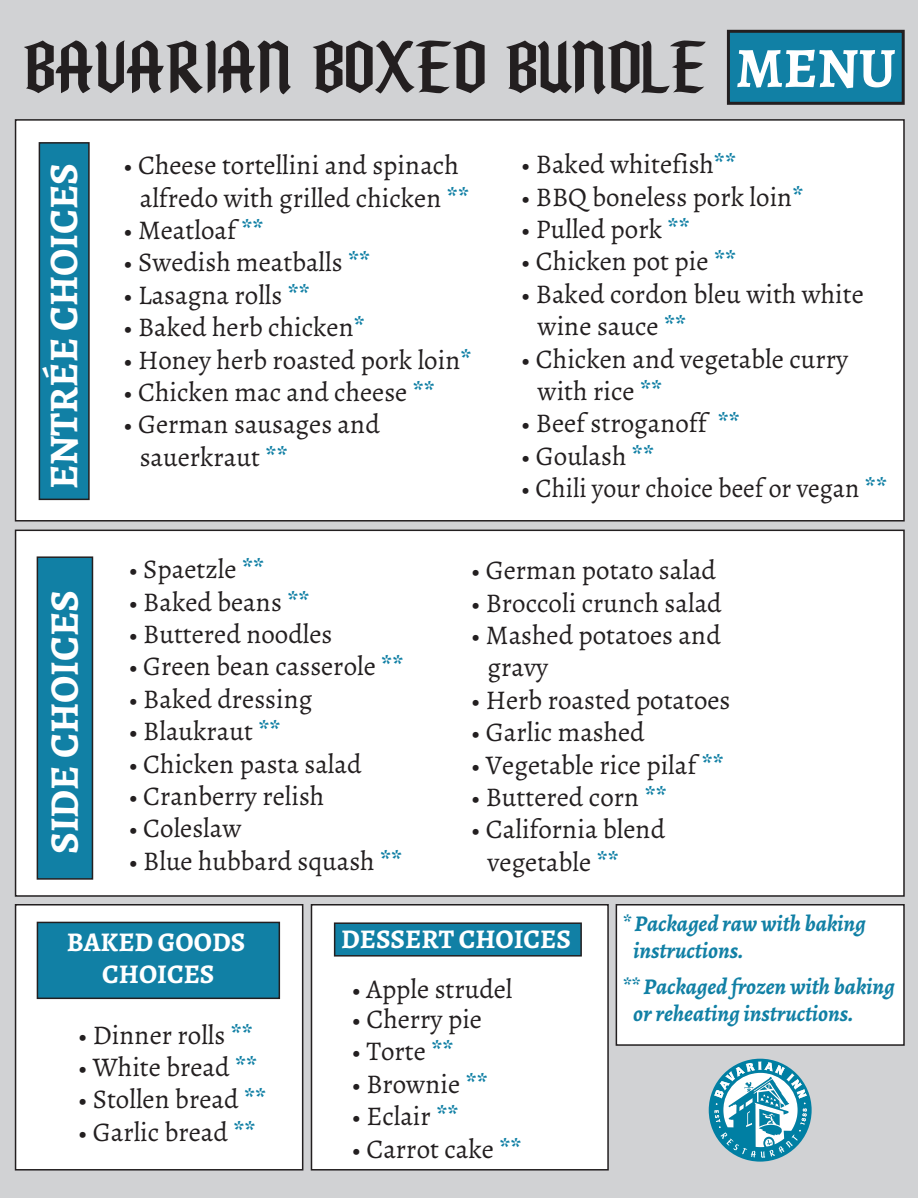
<style>
.page{position:relative;width:918px;height:1198px;background:#d1d2d4}
.page>*{position:absolute;margin:0;border:0;box-sizing:border-box;transform-origin:0 0}
.t1{font:82.5px "Bavaria";color:#231f20}
.t2{font:700 40.5px "Alegreya";color:#fff}
.t3{font:27px/32.4px "Alegreya";color:#231f20}
.t4{font:700 27px/32.4px "Alegreya";color:#fff;text-align:center}
.t5{font:italic 700 22.5px/27px "Alegreya";color:#1180a5}
.s1{font-family:"Alegreya";font-weight:700;font-size:56.7px;color:#fff}
.s2{font-weight:700;color:#1180a5}
</style>
<div class="page">
<div style="left:727px;top:30px;width:178px;height:75px;background:#1180a5;border:3px solid #231f20"></div>
<svg style="left:709px;top:1058px;width:103px;height:103px"></svg>
<div style="left:15px;top:529px;width:890px;height:367px;background:#fff;border:2px solid #231f20"></div>
<div style="left:37px;top:556px;width:56px;height:323px;background:#1180a5;border:2px solid #231f20"></div>
<div style="left:15px;top:904px;width:288px;height:266px;background:#fff;border:2px solid #231f20"></div>
<div style="left:37px;top:921px;width:243px;height:78px;background:#1180a5;border:2px solid #231f20"></div>
<div style="left:311px;top:904px;width:298px;height:266px;background:#fff;border:2px solid #231f20"></div>
<div style="left:334px;top:922px;width:248px;height:34px;background:#1180a5;border:2px solid #231f20"></div>
<div style="left:15px;top:119px;width:890px;height:402px;background:#fff;border:2px solid #231f20"></div>
<div style="left:39px;top:142px;width:51px;height:358px;background:#1180a5;border:2px solid #231f20"></div>
<div style="left:616px;top:904px;width:289px;height:141px;background:#fff;border:2px solid #231f20"></div>
<h1 class="t1" style="left:24px;top:30px;width:874px">BAVARIAN BOXED BUNDLE <span class="s1">MENU</span></h1>
<h2 class="t2" style="left:38px;top:489px;width:328px;rotate:-90deg">ENTRÉE CHOICES</h2>
<h2 class="t2" style="left:38px;top:854px;width:266px;rotate:-90deg">SIDE CHOICES</h2>
<p class="t3" style="left:140px;top:149px;width:331px;text-indent:-16px">• Cheese tortellini and spinach alfredo with grilled chicken <span class="s2">**</span></p>
<p class="t3" style="left:123px;top:214px;width:142px">• Meatloaf <span class="s2">**</span></p>
<p class="t3" style="left:123px;top:246px;width:248px">• Swedish meatballs <span class="s2">**</span></p>
<p class="t3" style="left:123px;top:279px;width:188px">• Lasagna rolls <span class="s2">**</span></p>
<p class="t3" style="left:123px;top:311px;width:243px">• Baked herb chicken<span class="s2">*</span></p>
<p class="t3" style="left:123px;top:343px;width:350px">• Honey herb roasted pork loin<span class="s2">*</span></p>
<p class="t3" style="left:123px;top:376px;width:313px">• Chicken mac and cheese <span class="s2">**</span></p>
<p class="t3" style="left:140px;top:408px;width:242px;text-indent:-16px">• German sausages and sauerkraut <span class="s2">**</span></p>
<p class="t3" style="left:521px;top:148px;width:216px">• Baked whitefish<span class="s2">**</span></p>
<p class="t3" style="left:521px;top:180px;width:284px">• BBQ boneless pork loin<span class="s2">*</span></p>
<p class="t3" style="left:521px;top:213px;width:170px">• Pulled pork <span class="s2">**</span></p>
<p class="t3" style="left:521px;top:245px;width:216px">• Chicken pot pie <span class="s2">**</span></p>
<p class="t3" style="left:538px;top:278px;width:328px;text-indent:-16px">• Baked cordon bleu with white wine sauce <span class="s2">**</span></p>
<p class="t3" style="left:538px;top:342px;width:312px;text-indent:-16px">• Chicken and vegetable curry with rice <span class="s2">**</span></p>
<p class="t3" style="left:521px;top:407px;width:220px">• Beef stroganoff <span class="s2">**</span></p>
<p class="t3" style="left:521px;top:440px;width:134px">• Goulash <span class="s2">**</span></p>
<p class="t3" style="left:521px;top:472px;width:367px">• Chili your choice beef or vegan <span class="s2">**</span></p>
<p class="t3" style="left:129px;top:553px;width:137px">• Spaetzle <span class="s2">**</span></p>
<p class="t3" style="left:129px;top:585px;width:182px">• Baked beans <span class="s2">**</span></p>
<p class="t3" style="left:129px;top:618px;width:205px">• Buttered noodles</p>
<p class="t3" style="left:129px;top:650px;width:276px">• Green bean casserole <span class="s2">**</span></p>
<p class="t3" style="left:129px;top:683px;width:185px">• Baked dressing</p>
<p class="t3" style="left:129px;top:715px;width:154px">• Blaukraut <span class="s2">**</span></p>
<p class="t3" style="left:129px;top:747px;width:234px">• Chicken pasta salad</p>
<p class="t3" style="left:129px;top:780px;width:197px">• Cranberry relish</p>
<p class="t3" style="left:129px;top:812px;width:114px">• Coleslaw</p>
<p class="t3" style="left:129px;top:845px;width:275px">• Blue hubbard squash <span class="s2">**</span></p>
<p class="t3" style="left:471px;top:554px;width:246px">• German potato salad</p>
<p class="t3" style="left:471px;top:586px;width:252px">• Broccoli crunch salad</p>
<p class="t3" style="left:488px;top:619px;width:235px;text-indent:-16px">• Mashed potatoes and gravy</p>
<p class="t3" style="left:471px;top:684px;width:261px">• Herb roasted potatoes</p>
<p class="t3" style="left:471px;top:716px;width:175px">• Garlic mashed</p>
<p class="t3" style="left:471px;top:748px;width:254px">• Vegetable rice pilaf <span class="s2">**</span></p>
<p class="t3" style="left:471px;top:781px;width:197px">• Buttered corn <span class="s2">**</span></p>
<p class="t3" style="left:488px;top:813px;width:179px;text-indent:-16px">• California blend vegetable <span class="s2">**</span></p>
<p class="t4" style="left:67px;top:926px;width:180px">BAKED GOODS<br>CHOICES</p>
<p class="t3" style="left:78px;top:1018px;width:176px">• Dinner rolls <span class="s2">**</span></p>
<p class="t3" style="left:78px;top:1051px;width:181px">• White bread <span class="s2">**</span></p>
<p class="t3" style="left:78px;top:1083px;width:190px">• Stollen bread <span class="s2">**</span></p>
<p class="t3" style="left:78px;top:1115px;width:179px">• Garlic bread <span class="s2">**</span></p>
<p class="t4" style="left:341px;top:923px;width:231px">DESSERT CHOICES</p>
<p class="t3" style="left:352px;top:973px;width:162px">• Apple strudel</p>
<p class="t3" style="left:352px;top:1003px;width:132px">• Cherry pie</p>
<p class="t3" style="left:352px;top:1035px;width:103px">• Torte <span class="s2">**</span></p>
<p class="t3" style="left:352px;top:1067px;width:138px">• Brownie <span class="s2">**</span></p>
<p class="t3" style="left:352px;top:1100px;width:108px">• Eclair <span class="s2">**</span></p>
<p class="t3" style="left:352px;top:1132px;width:171px">• Carrot cake <span class="s2">**</span></p>
<p class="t5" style="left:633px;top:910px;width:234px;text-indent:-11px">* Packaged raw with baking instructions.</p>
<p class="t5" style="left:633px;top:973px;width:263px;text-indent:-11px">** Packaged frozen with baking or reheating instructions.</p>
</div>
